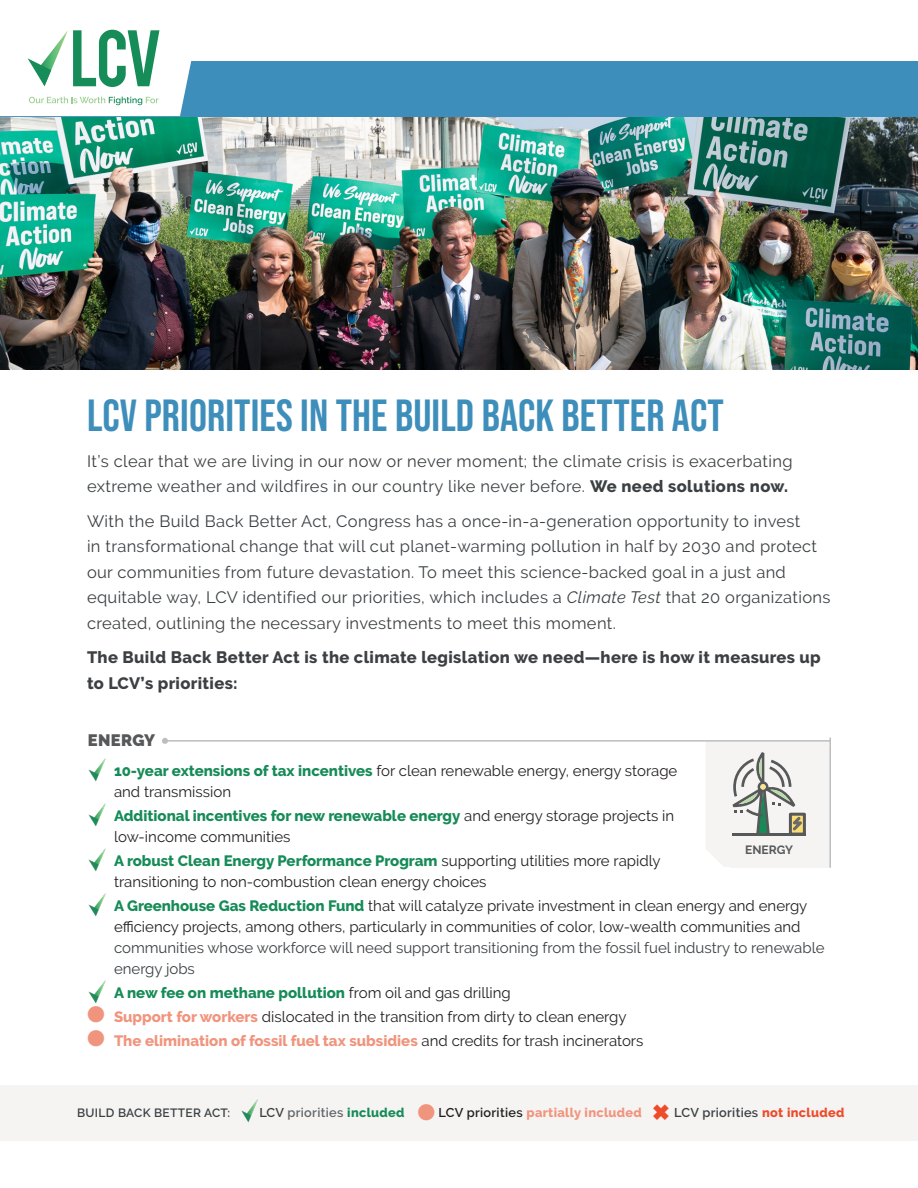
<style>
.page{position:relative;width:918px;height:1188px;background:#fff}
.page>*{position:absolute;margin:0;border:0;box-sizing:border-box;transform-origin:0 0}
.t1{font:45px "Bebas Neue";letter-spacing:.005em;color:#3e8ebb}
.text_first_page{font:16.5px/25.5px "Raleway";letter-spacing:.02em;color:#3c4043}
.text_first_page-2{font:800 16.5px/25.5px "Raleway";letter-spacing:.02em;color:#3c4043}
.text_first_page-3{font:900 16.5px "Raleway";letter-spacing:.02em;color:#57585a}
.bullet{font:15px/21px "Raleway";color:#231f20}
.bullet-2{font:800 15px "Raleway";color:#f1947d}
.bullet-3{font:800 15px "Raleway";color:#168b57}
.text_first_page-4{font:800 12.75px "Raleway";letter-spacing:.025em;color:#f1947d}
.text_first_page-5{font:600 12px "Raleway";letter-spacing:.025em;color:#3c4043}
.t2{font:700 12px "Raleway";color:#57585a}
.s1{font-weight:800}
.s2{font-style:italic}
.s3{font-weight:800;color:#168b57}
.s4{color:#3c4043}
.s5{font-weight:400;color:#231f20}
.s6{color:#f1947d}
.s7{font-weight:800;color:#f1947d}
.s8{font-weight:600;color:#3c4043}
.s9{font-weight:600;color:#636669}
.s10{color:#168b57}
.s11{font-weight:600;color:#231f20}
.s12{color:#ed4b29}
</style>
<div class="page">
<div style="left:0;top:1085px;width:918px;height:56px;background:#f5f4f3"></div>
<img style="left:0;top:116px;width:918px;height:254px">
<img style="left:241px;top:1099px;width:17px;height:24px">
<img style="left:88px;top:758px;width:18px;height:24px">
<img style="left:88px;top:803px;width:18px;height:24px">
<img style="left:88px;top:848px;width:18px;height:24px">
<img style="left:88px;top:893px;width:18px;height:24px">
<img style="left:88px;top:980px;width:18px;height:24px">
<div style="left:0;top:61px;width:918px;height:55px;background:#3e8ebb"></div>
<hr style="left:165px;top:740px;width:665px;height:2px;background:#bcbdc0">
<svg style="left:162px;top:738px;width:6px;height:6px"></svg>
<svg style="left:706px;top:737px;width:125px;height:130px"></svg>
<hr style="left:830px;top:744px;width:1px;height:124px;background:#bcbdc0">
<svg style="left:0;top:29px;width:192px;height:87px"></svg>
<p class="t1" style="left:87px;top:390px;width:638px">LCV PRIORITIES IN THE BUILD BACK BETTER ACT</p>
<p class="text_first_page" style="left:87px;top:448px;width:707px">It’s clear that we are living in our now or never moment; the climate crisis is exacerbating extreme weather and wildfires in our country like never before. <span class="s1">We need solutions now.</span></p>
<p class="text_first_page" style="left:87px;top:508px;width:745px">With the Build Back Better Act, Congress has a once-in-a-generation opportunity to invest<br>in transformational change that will cut planet-warming pollution in half by 2030 and protect our communities from future devastation. To meet this science-backed goal in a just and equitable way, LCV identified our priorities, which includes a <span class="s2">Climate Test</span> that 20 organizations created, outlining the necessary investments to meet this moment.</p>
<p class="text_first_page-2" style="left:87px;top:645px;width:735px">The Build Back Better Act is the climate legislation we need—here is how it measures up to LCV’s priorities:</p>
<p class="text_first_page-3" style="left:88px;top:731px;width:69px">ENERGY</p>
<p class="bullet" style="left:114px;top:760px;width:565px"><span class="s3">10-year extensions of tax incentives</span> for clean renewable energy, energy storage and transmission</p>
<p class="bullet" style="left:114px;top:805px;width:562px"><span class="s3">Additional incentives for new renewable energy</span> and energy storage projects in low-income communities</p>
<p class="bullet" style="left:114px;top:850px;width:548px"><span class="s3">A robust Clean Energy Performance Program</span> supporting utilities more rapidly transitioning to non-combustion clean energy choices</p>
<p class="bullet" style="left:114px;top:895px;width:712px"><span class="s3">A Greenhouse Gas Reduction Fund</span> that will catalyze private investment in clean energy and energy efficiency projects, among others, particularly in communities of color, low-wealth communities and <span class="s4">communities whose workforce will need support transitioning from the fossil fuel industry to renewable energy jobs</span></p>
<p class="bullet-3" style="left:114px;top:984px;width:398px">A new fee on methane pollution <span class="s5">from oil and gas drilling</span></p>
<p class="bullet" style="left:87px;top:1006px;width:541px"><span class="s6">●</span> <span class="s7">Support for workers</span> dislocated in the transition from dirty to clean energy</p>
<p class="bullet-2" style="left:87px;top:1032px;width:558px">● The elimination of fossil fuel tax subsidies <span class="s5">and credits for trash incinerators</span></p>
<p class="t2" style="left:745px;top:843px;width:49px">ENERGY</p>
<p class="text_first_page-5" style="left:77px;top:1106px;width:155px">BUILD BACK BETTER ACT:</p>
<p class="text_first_page-4" style="left:259px;top:1105px;width:587px"><span class="s8">LCV</span> <span class="s9">priorities</span> <span class="s10">included</span> ● <span class="s11">LCV priorities</span> partially included <span class="s12">✖</span> <span class="s8">LCV priorities</span> <span class="s12">not included</span></p>
</div>
